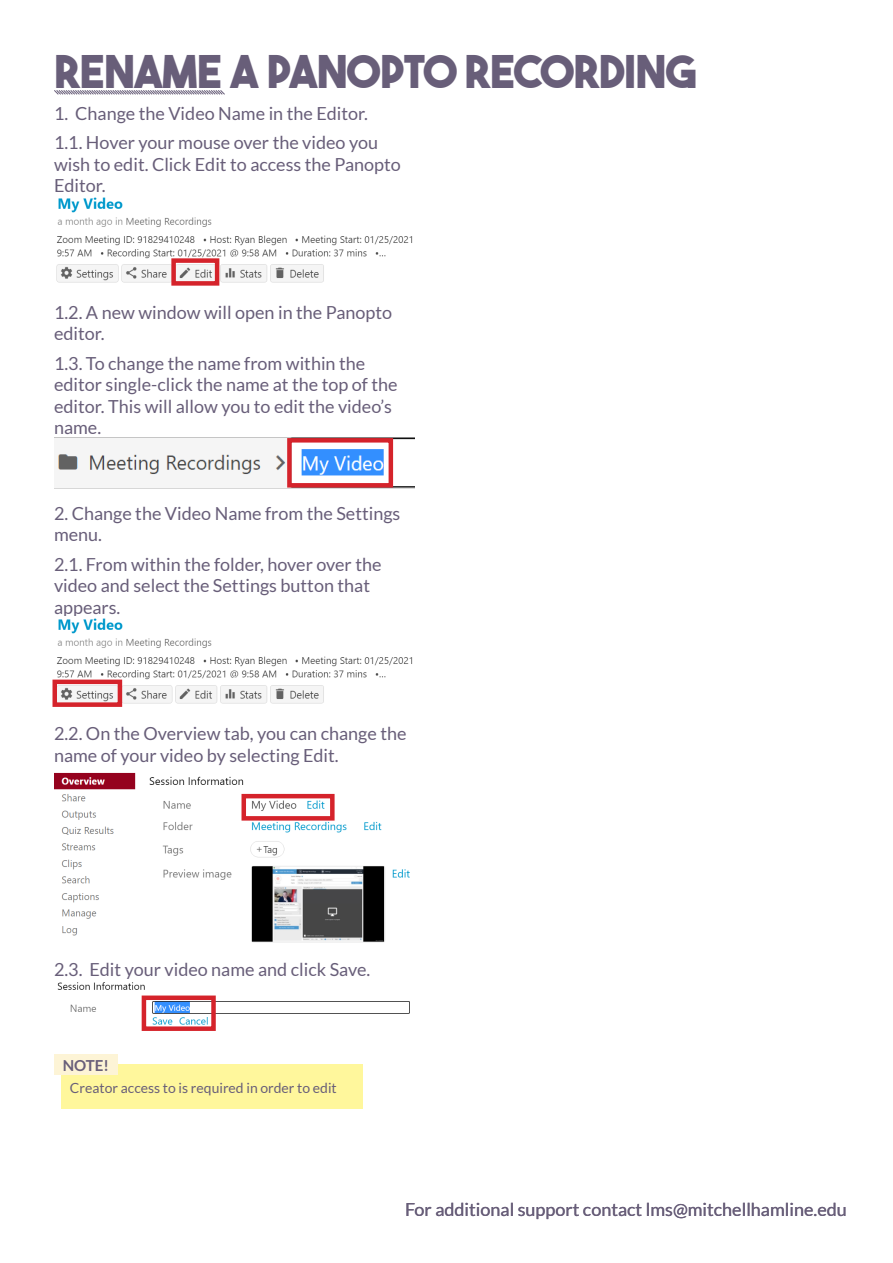
<style>
.page{position:relative;width:893px;height:1263px;background:#fff}
.page>*{position:absolute;margin:0;border:0;box-sizing:border-box;transform-origin:0 0}
.Paragraph_Style_2{font:45px "The Bold Font";letter-spacing:-.02em;color:#685e79}
.Paragraph_Style_1{font:18px/21.6px "Lato";color:#685e79}
.Paragraph_Style_1-2{font:700 15.15px "Lato";color:#685e79}
.Paragraph_Style_1-3{font:13.95px "Lato";color:#685e79}
</style>
<div class="page">
<svg style="left:54px;top:90px;width:171px;height:5px"></svg>
<img style="left:56px;top:197px;width:357px;height:89px">
<img style="left:54px;top:437px;width:360px;height:51px">
<img style="left:54px;top:618px;width:359px;height:89px">
<img style="left:54px;top:772px;width:356px;height:171px">
<img style="left:57px;top:982px;width:353px;height:49px">
<div style="left:61px;top:1064px;width:302px;height:45px;background:#fff79c"></div>
<div style="left:54px;top:1054px;width:64px;height:20px;background:#fdf4d6"></div>
<div style="left:171px;top:258px;width:48px;height:28px;border:4px solid #d5232b"></div>
<div style="left:287px;top:438px;width:106px;height:50px;border:4px solid #d5232b"></div>
<div style="left:52px;top:680px;width:70px;height:27px;border:4px solid #d5232b"></div>
<div style="left:242px;top:794px;width:93px;height:26px;border:4px solid #d5232b"></div>
<div style="left:142px;top:995px;width:74px;height:36px;border:4px solid #d5232b"></div>
<p class="Paragraph_Style_2" style="left:54px;top:43px;width:644px">RENAME A PANOPTO RECORDING</p>
<p class="Paragraph_Style_1" style="left:54px;top:102px;width:316px">1. Change the Video Name in the Editor.</p>
<p class="Paragraph_Style_1" style="left:54px;top:132px;width:348px">1.1. Hover your mouse over the video you wish to edit. Click Edit to access the Panopto<br>Editor.</p>
<p class="Paragraph_Style_1" style="left:54px;top:301px;width:340px">1.2. A new window will open in the Panopto editor.</p>
<p class="Paragraph_Style_1" style="left:54px;top:352px;width:345px">1.3. To change the name from within the editor single-click the name at the top of the editor. This will allow you to edit the video’s name.</p>
<p class="Paragraph_Style_1" style="left:54px;top:502px;width:348px">2. Change the Video Name from the Settings menu.</p>
<p class="Paragraph_Style_1" style="left:54px;top:553px;width:329px">2.1. From within the folder, hover over the video and select the Settings button that appears.</p>
<p class="Paragraph_Style_1" style="left:54px;top:722px;width:354px">2.2. On the Overview tab, you can change the name of your video by selecting Edit.</p>
<p class="Paragraph_Style_1" style="left:54px;top:959px;width:318px">2.3. Edit your video name and click Save.</p>
<p class="Paragraph_Style_1-2" style="left:63px;top:1056px;width:48px">NOTE!</p>
<p class="Paragraph_Style_1-3" style="left:70px;top:1080px;width:268px">Creator access to is required in order to edit</p>
<p class="Paragraph_Style_1" style="left:405px;top:1199px;width:443px">For additional support contact lms@mitchellhamline.edu</p>
</div>
